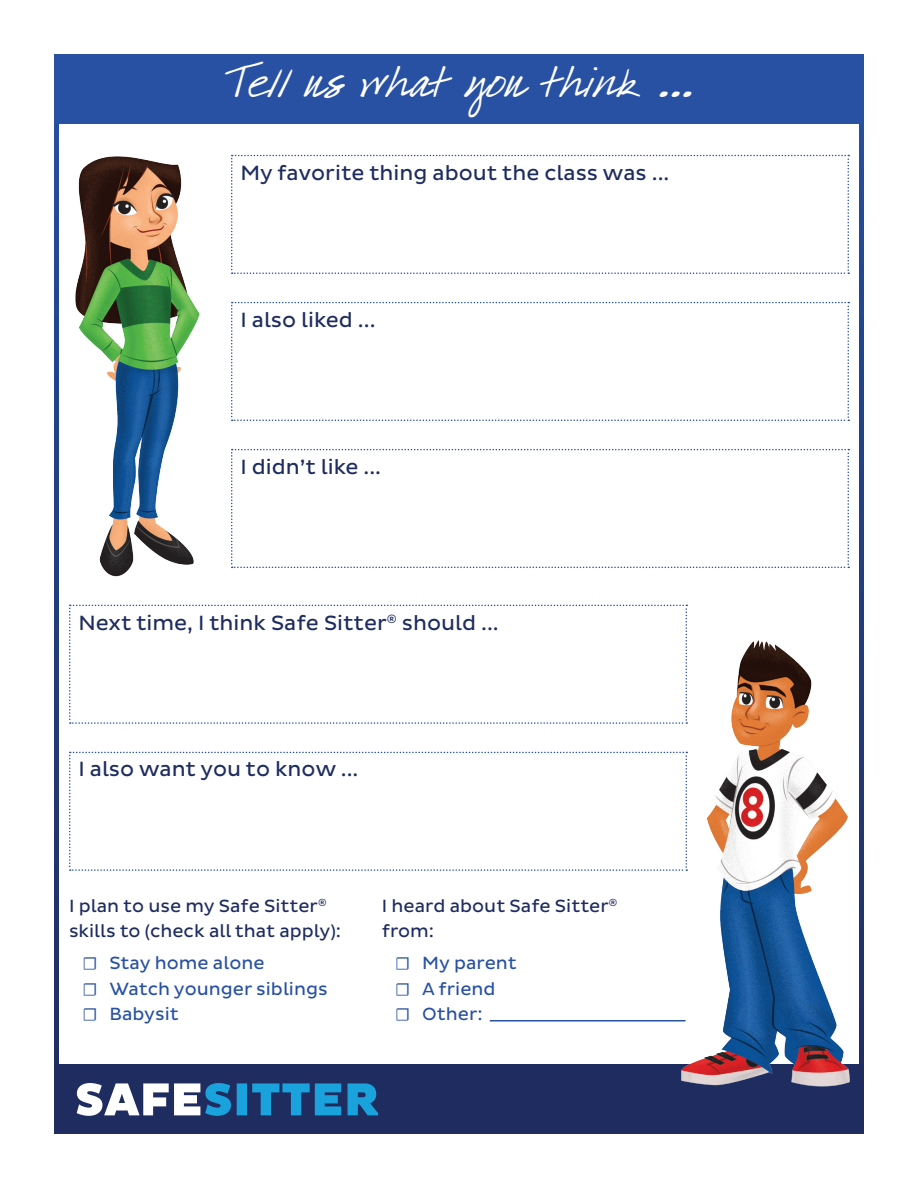
<style>
.page{position:relative;width:918px;height:1188px;background:#fff}
.page>*{position:absolute;margin:0;border:0;box-sizing:border-box;transform-origin:0 0}
.t1{font:34.5px "DJB Whata Babe";color:#fff}
.t2{font:21px "Pluto Sans";color:#1e2c60}
.t3{font:18px/25.2px "Pluto Sans";color:#1e2c60}
.t4{font:18px "Pluto Sans";color:#2851a3}
.s1{font-family:"Minion Pro"}
</style>
<div class="page">
<svg style="left:860px;top:123px;width:4px;height:512px;background:#21448b"></svg>
<svg style="left:54px;top:123px;width:4px;height:942px;background:#213773"></svg>
<div style="left:54px;top:1065px;width:810px;height:69px;background:#1e2c60"></div>
<div style="left:54px;top:54px;width:810px;height:69px;background:#2851a3"></div>
<img style="left:54px;top:153px;width:242px;height:431px">
<svg style="left:231px;top:155px;width:618px;height:119px"></svg>
<svg style="left:231px;top:302px;width:618px;height:119px"></svg>
<svg style="left:231px;top:449px;width:618px;height:119px"></svg>
<img style="left:581px;top:635px;width:283px;height:452px">
<hr style="left:490px;top:1020px;width:196px;height:2px;background:#2851a3">
<svg style="left:69px;top:605px;width:618px;height:119px"></svg>
<svg style="left:69px;top:752px;width:618px;height:119px"></svg>
<svg style="left:77px;top:1083px;width:301px;height:33px"></svg>
<p class="t1" style="left:225px;top:65px;width:469px">Tell us what you think ...</p>
<p class="t2" style="left:240px;top:161px;width:431px">My favorite thing about the class was ...</p>
<p class="t2" style="left:240px;top:308px;width:137px">I also liked ...</p>
<p class="t2" style="left:240px;top:455px;width:142px">I didn’t like ...</p>
<p class="t2" style="left:78px;top:610px;width:422px">Next time, I think Safe Sitter<sup>®</sup> should ...</p>
<p class="t2" style="left:78px;top:757px;width:282px">I also want you to know ...</p>
<p class="t3" style="left:69px;top:894px;width:274px">I plan to use my Safe Sitter<sup>® </sup>skills to (check all that apply):</p>
<p class="t4" style="left:82px;top:953px;width:184px"><span class="s1">☐</span> Stay home alone</p>
<p class="t4" style="left:82px;top:978px;width:247px"><span class="s1">☐</span> Watch younger siblings</p>
<p class="t4" style="left:82px;top:1003px;width:98px"><span class="s1">☐</span> Babysit</p>
<p class="t3" style="left:382px;top:894px;width:237px">I heard about Safe Sitter<sup>® </sup>from:</p>
<p class="t4" style="left:395px;top:953px;width:123px"><span class="s1">☐</span> My parent</p>
<p class="t4" style="left:395px;top:978px;width:102px"><span class="s1">☐</span> A friend</p>
<p class="t4" style="left:395px;top:1003px;width:89px"><span class="s1">☐</span> Other:</p>
</div>
